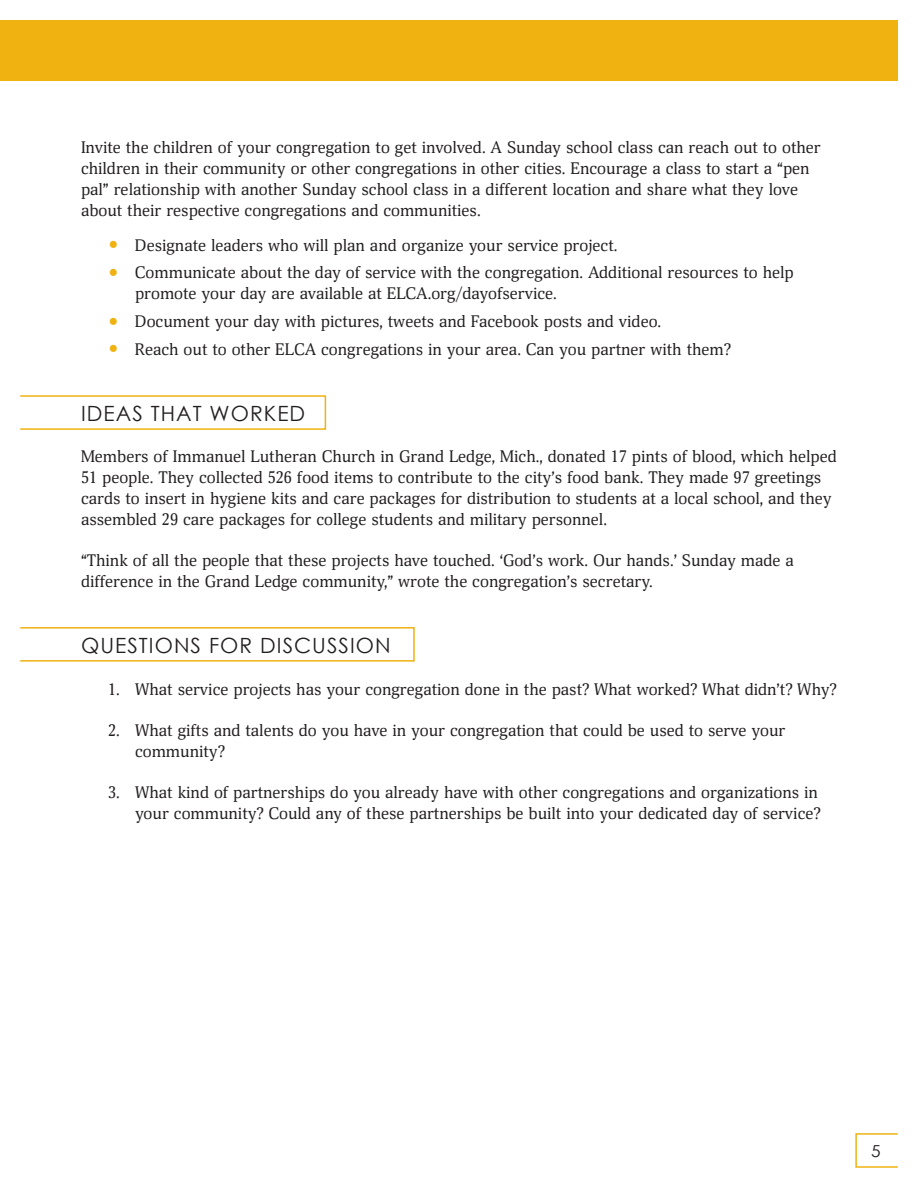
<style>
.page{position:relative;width:918px;height:1188px;background:#fff}
.page>*{position:absolute;margin:0;border:0;box-sizing:border-box;transform-origin:0 0}
.Subheads{font:21px "Century Gothic";letter-spacing:.05em;color:#231f20}
.t1{font:16.5px/21px "Deca Serif";color:#231f20}
.t2{font:16.5px "Century Gothic";color:#231f20;scale:1.04 1}
.s1{font-size:22.5px;color:#efb211}
</style>
<div class="page">
<div style="left:0;top:20px;width:898px;height:61px;background:#efb211"></div>
<div style="left:855px;top:1133px;width:43px;height:35px;border:2px solid #efb211"></div>
<div style="left:20px;top:395px;width:306px;height:35px;border:2px solid #efb211"></div>
<div style="left:20px;top:627px;width:395px;height:35px;border:2px solid #efb211"></div>
<p class="t1" style="left:81px;top:137px;width:741px">Invite the children of your congregation to get involved. A Sunday school class can reach out to other children in their community or other congregations in other cities. Encourage a class to start a “pen pal” relationship with another Sunday school class in a different location and share what they love about their respective congregations and communities.</p>
<p class="t1" style="left:108px;top:235px;width:511px"><span class="s1">•</span> Designate leaders who will plan and organize your service project.</p>
<p class="t1" style="left:135px;top:263px;width:660px;text-indent:-27px"><span class="s1">•</span> Communicate about the day of service with the congregation. Additional resources to help promote your day are available at ELCA.org/dayofservice.</p>
<p class="t1" style="left:108px;top:311px;width:555px"><span class="s1">•</span> Document your day with pictures, tweets and Facebook posts and video.</p>
<p class="t1" style="left:108px;top:339px;width:624px"><span class="s1">•</span> Reach out to other ELCA congregations in your area. Can you partner with them?</p>
<p class="Subheads" style="left:81px;top:399px;width:226px">IDEAS THAT WORKED</p>
<p class="t1" style="left:81px;top:446px;width:757px">Members of Immanuel Lutheran Church in Grand Ledge, Mich., donated 17 pints of blood, which helped 51 people. They collected 526 food items to contribute to the city’s food bank. They made 97 greetings cards to insert in hygiene kits and care packages for distribution to students at a local school, and they assembled 29 care packages for college students and military personnel.</p>
<p class="t1" style="left:81px;top:551px;width:714px">“Think of all the people that these projects have touched. ‘God’s work. Our hands.’ Sunday made a difference in the Grand Ledge community,” wrote the congregation’s secretary.</p>
<p class="Subheads" style="left:81px;top:631px;width:311px">QUESTIONS FOR DISCUSSION</p>
<p class="t1" style="left:108px;top:679px;width:730px">1. What service projects has your congregation done in the past? What worked? What didn’t? Why?</p>
<p class="t1" style="left:135px;top:720px;width:652px;text-indent:-27px">2. What gifts and talents do you have in your congregation that could be used to serve your community?</p>
<p class="t1" style="left:108px;top:782px;width:714px;text-align:right">3. What kind of partnerships do you already have with other congregations and organizations in your community? Could any of these partnerships be built into your dedicated day of service?</p>
<p class="t2" style="left:871px;top:1139px;width:11px">5</p>
</div>
